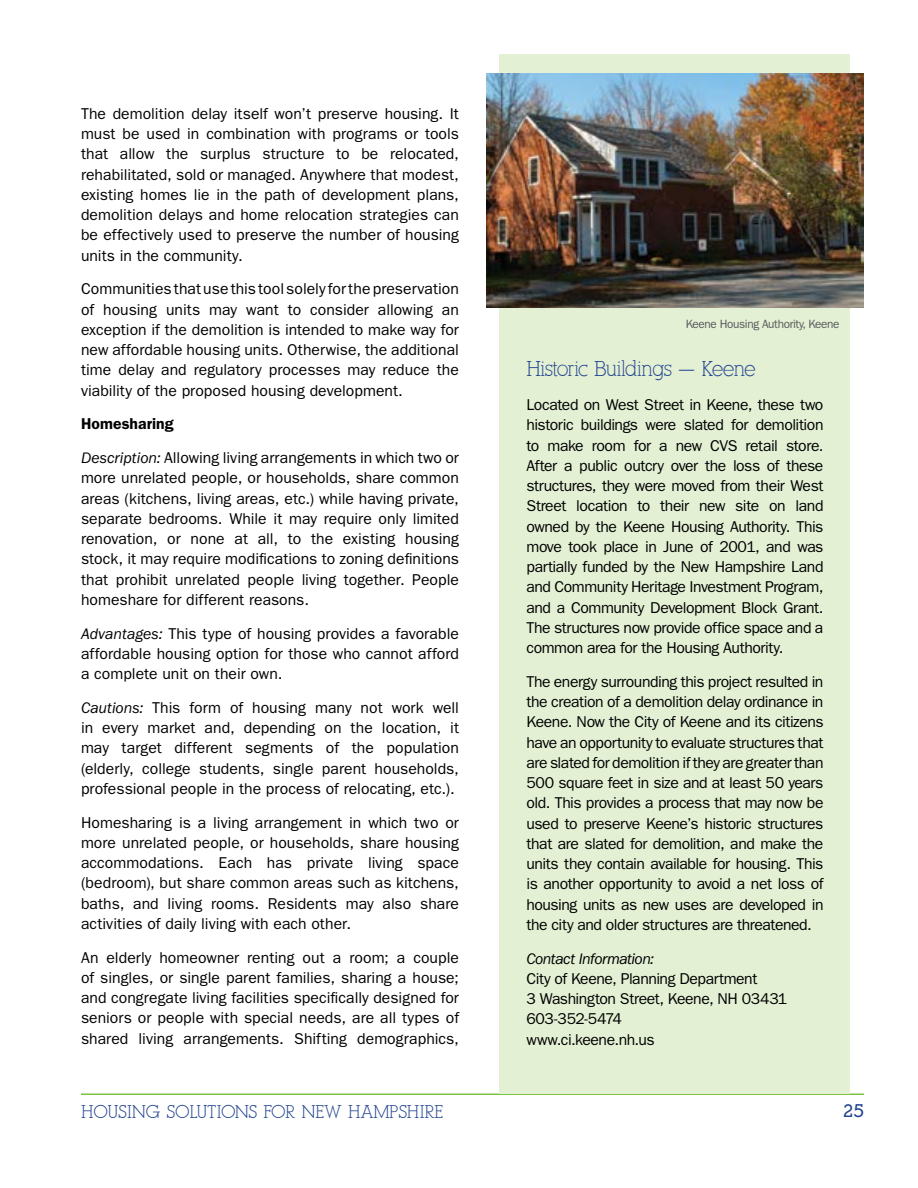
<style>
.page{position:relative;width:918px;height:1188px;background:#fff}
.page>*{position:absolute;margin:0;border:0;box-sizing:border-box;transform-origin:0 0}
.t1{font:21px "Alexandria FLF";letter-spacing:-.04em;color:#22438f}
.t2{font:18px "Alexandria FLF";color:#22438f}
.t3{font:700 18px "Alexandria FLF";color:#22438f}
.t4{font:15.75px/20.2px "ITC Franklin Gothic Std";color:#000;text-align:justify}
.t5{font:15.75px/20.2px "ITC Franklin Gothic Std";letter-spacing:-.03em;color:#000}
.t6{font:italic 15.75px "ITC Franklin Gothic Std";letter-spacing:-.035em;color:#000}
.t7{font:12px "ITC Franklin Gothic Std";letter-spacing:-.03em;color:#58595b}
.s1{font-weight:600}
.s2{font-style:italic}
</style>
<div class="page">
<hr style="left:81px;top:1094px;width:783px;height:1px;background:#80c342">
<div style="left:500px;top:54px;width:350px;height:1040px;background:#e3f0d4"></div>
<img style="left:486px;top:73px;width:378px;height:235px">
<p class="t4" style="left:81px;top:103px;width:380px">The demolition delay itself won’t preserve housing. It must be used in combination with programs or tools that allow the surplus structure to be relocated, rehabilitated, sold or managed. Anywhere that modest, existing homes lie in the path of development plans, demolition delays and home relocation strategies can be effectively used to preserve the number of housing units in the community.</p>
<p class="t4" style="left:81px;top:279px;width:379px">Communities that use this tool solely for the preservation of housing units may want to consider allowing an exception if the demolition is intended to make way for new affordable housing units. Otherwise, the additional time delay and regulatory processes may reduce the viability of the proposed housing development.</p>
<p class="t4" style="left:81px;top:407px;width:380px;line-height:33.8px"><span class="s1">Homesharing<br></span><span class="s2">Description:</span> Allowing living arrangements in which two or</p>
<p class="t4" style="left:81px;top:468px;width:380px">more unrelated people, or households, share common areas (kitchens, living areas, etc.) while having private, separate bedrooms. While it may require only limited renovation, or none at all, to the existing housing stock, it may require modifications to zoning definitions that prohibit unrelated people living together. People homeshare for different reasons.</p>
<p class="t4" style="left:81px;top:623px;width:380px"><span class="s2">Advantages:</span> This type of housing provides a favorable affordable housing option for those who cannot afford a complete unit on their own.</p>
<p class="t4" style="left:81px;top:698px;width:380px"><span class="s2">Cautions:</span> This form of housing many not work well in every market and, depending on the location, it may target different segments of the population (elderly, college students, single parent households, professional people in the process of relocating, etc.).</p>
<p class="t4" style="left:81px;top:812px;width:380px">Homesharing is a living arrangement in which two or more unrelated people, or households, share housing accommodations. Each has private living space (bedroom), but share common areas such as kitchens, baths, and living rooms. Residents may also share activities of daily living with each other.</p>
<p class="t4" style="left:81px;top:947px;width:380px">An elderly homeowner renting out a room; a couple of singles, or single parent families, sharing a house; and congregate living facilities specifically designed for seniors or people with special needs, are all types of shared living arrangements. Shifting demographics,</p>
<p class="t7" style="left:686px;top:317px;width:155px">Keene Housing Authority, Keene</p>
<h1 class="t1" style="left:526px;top:357px;width:231px">Historic Buildings — Keene</h1>
<p class="t4" style="left:526px;top:395px;width:299px">Located on West Street in Keene, these two historic buildings were slated for demolition to make room for a new CVS retail store.<br>After a public outcry over the loss of these structures, they were moved from their West Street location to their new site on land owned by the Keene Housing Authority. This move took place in June of 2001, and was partially funded by the New Hampshire Land and Community Heritage Investment Program, and a Community Development Block Grant.<br>The structures now provide office space and a common area for the Housing Authority.</p>
<p class="t4" style="left:526px;top:671px;width:299px">The energy surrounding this project resulted in the creation of a demolition delay ordinance in Keene. Now the City of Keene and its citizens have an opportunity to evaluate structures that are slated for demolition if they are greater than 500 square feet in size and at least 50 years old. This provides a process that may now be used to preserve Keene’s historic structures that are slated for demolition, and make the units they contain available for housing. This is another opportunity to avoid a net loss of housing units as new uses are developed in the city and older structures are threatened.</p>
<p class="t6" style="left:526px;top:950px;width:129px">Contact Information:</p>
<p class="t5" style="left:526px;top:969px;width:262px">City of Keene, Planning Department<br>3 Washington Street, Keene, NH 03431<br>603-352-5474<br>www.ci.keene.nh.us</p>
<p class="t2" style="left:81px;top:1102px;width:364px">HOUSING SOLUTIONS FOR NEW HAMPSHIRE</p>
<p class="t3" style="left:843px;top:1102px;width:23px">25</p>
</div>
